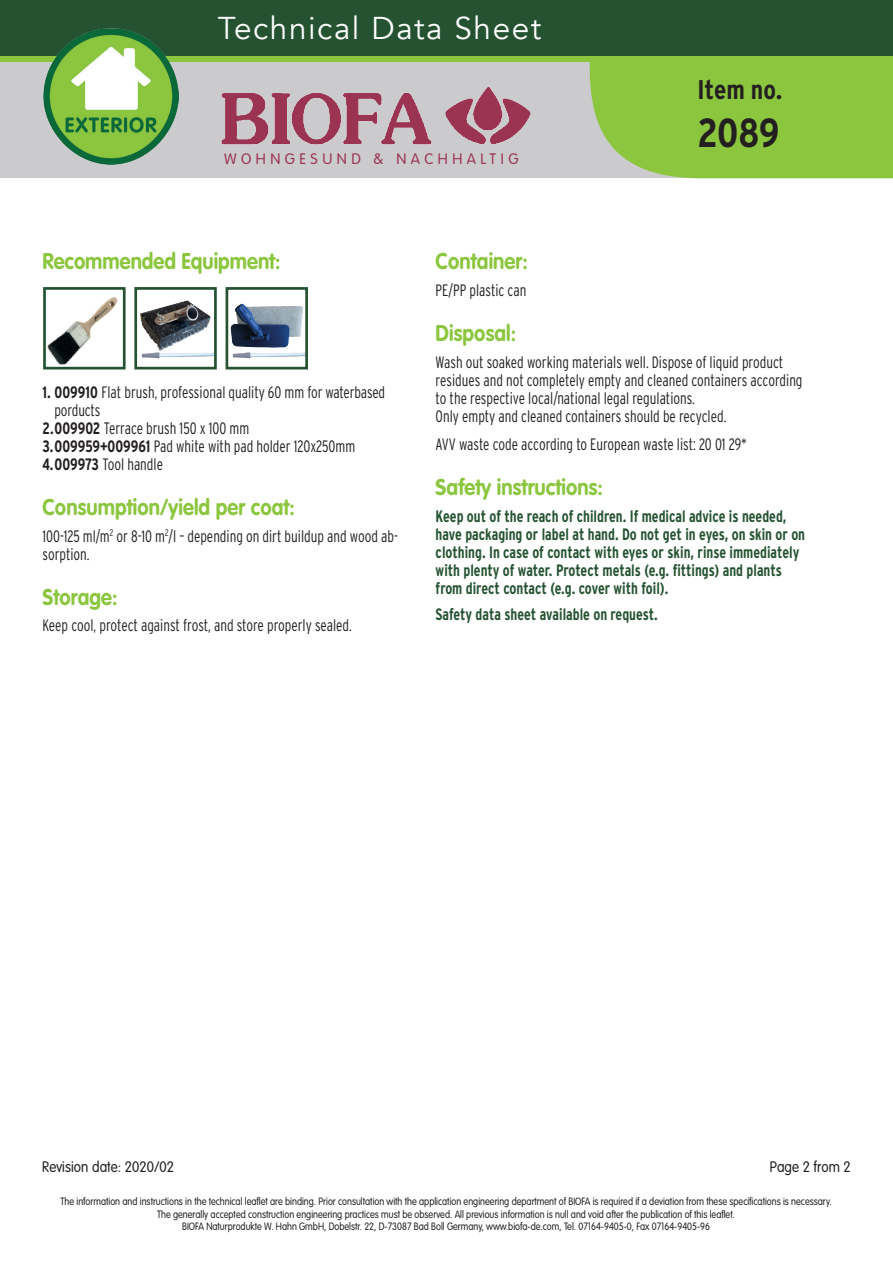
<style>
.page{position:relative;width:893px;height:1263px;background:#fff}
.page>*{position:absolute;margin:0;border:0;box-sizing:border-box;transform-origin:0 0}
.t1{font:700 condensed 40.5px "Interstate";color:#231f20}
.t2{font:31.5px "Avenir";letter-spacing:.05em;color:#fff}
.t3{font:700 condensed 27px "Interstate";color:#231f20}
.t4{font:700 22.5px "VAG Rounded Std";letter-spacing:.005em;color:#8bc63e;scale:.9 1}
.t5{font:300 condensed 16.5px/18px "Interstate";color:#231f20;scale:.9 1}
.t6{font:700 condensed 16.5px/18px "Interstate";color:#255332;scale:.9 1}
.t7{font:300 15px "VAG Rounded Std";letter-spacing:.005em;color:#231f20;scale:.9 1}
.t8{font:300 15px "VAG Rounded Std";letter-spacing:.3em;color:#9b3452}
.t9{font:300 10.5px/12.6px "VAG Rounded Std";color:#231f20;text-align:center;scale:.87 1}
.s1{font-weight:700}
</style>
<div class="page">
<img style="left:232px;top:352px;width:72px;height:7px">
<img style="left:141px;top:352px;width:72px;height:7px">
<div style="left:0;top:0;width:893px;height:178px;background:#cbcacd"></div>
<svg style="left:589px;top:62px;width:304px;height:117px;background:#90c649"></svg>
<svg style="left:0;top:55px;width:893px;height:7px;background:#7cb53c"></svg>
<div style="left:0;top:0;width:893px;height:55px;background:#255332"></div>
<img style="left:221px;top:87px;width:310px;height:58px">
<img style="left:43px;top:29px;width:136px;height:136px">
<div style="left:43px;top:287px;width:83px;height:82px;border:3px solid #255332"></div>
<div style="left:134px;top:287px;width:83px;height:82px;border:3px solid #255332"></div>
<img style="left:43px;top:292px;width:93px;height:78px">
<img style="left:140px;top:300px;width:71px;height:53px">
<div style="left:226px;top:287px;width:82px;height:82px;border:3px solid #255332"></div>
<img style="left:228px;top:298px;width:77px;height:54px">
<h2 class="t2" style="left:218px;top:9px;width:325px">Technical Data Sheet</h2>
<p class="t8" style="left:224px;top:150px;width:296px">WOHNGESUND &amp; NACHHALTIG</p>
<h3 class="t3" style="left:697px;top:73px;width:86px">Item no.</h3>
<h1 class="t1" style="left:697px;top:108px;width:84px">2089</h1>
<h3 class="t4" style="left:43px;top:248px;width:266px">Recommended Equipment:</h3>
<p class="t5" style="left:43px;top:383px;width:382px"><span class="s1">1. 009910</span> Flat brush, professional quality 60 mm for waterbased</p>
<p class="t5" style="left:55px;top:401px;width:52px">porducts</p>
<p class="t5" style="left:43px;top:419px;width:231px"><span class="s1">2.009902</span> Terrace brush 150 x 100 mm</p>
<p class="t5" style="left:43px;top:437px;width:349px"><span class="s1">3.009959+009961</span> Pad white with pad holder 120x250mm</p>
<p class="t5" style="left:43px;top:455px;width:135px"><span class="s1">4.009973</span> Tool handle</p>
<h3 class="t4" style="left:43px;top:494px;width:282px">Consumption/yield per coat:</h3>
<p class="t5" style="left:43px;top:527px;width:396px">100-125 ml/m<sup>2</sup> or 8-10 m<sup>2</sup>/l – depending on dirt buildup and wood ab&shy;sorption.</p>
<h3 class="t4" style="left:43px;top:584px;width:85px">Storage:</h3>
<p class="t5" style="left:43px;top:616px;width:345px">Keep cool, protect against frost, and store properly sealed.</p>
<h3 class="t4" style="left:436px;top:248px;width:104px">Container:</h3>
<p class="t5" style="left:436px;top:281px;width:102px">PE/PP plastic can</p>
<h3 class="t4" style="left:436px;top:320px;width:91px">Disposal:</h3>
<p class="t5" style="left:436px;top:353px;width:409px">Wash out soaked working materials well. Dispose of liquid product residues and not completely empty and cleaned containers according to the respective local/national legal regulations.<br>Only empty and cleaned containers should be recycled.</p>
<p class="t5" style="left:436px;top:435px;width:347px">AVV waste code according to European waste list: 20 01 29*</p>
<h3 class="t4" style="left:436px;top:474px;width:187px">Safety instructions:</h3>
<p class="t6" style="left:436px;top:507px;width:412px">Keep out of the reach of children. If medical advice is needed, have packaging or label at hand. Do not get in eyes, on skin or on clothing. In case of contact with eyes or skin, rinse immediately with plenty of water. Protect metals (e.g. fittings) and plants from direct contact (e.g. cover with foil).</p>
<p class="t6" style="left:436px;top:605px;width:248px">Safety data sheet available on request.</p>
<p class="t7" style="left:42px;top:1159px;width:148px">Revision date: 2020/02</p>
<p class="t7" style="left:770px;top:1159px;width:91px">Page 2 from 2</p>
<p class="t9" style="left:60px;top:1195px;width:888px">The information and instructions in the technical leaflet are binding. Prior consultation with the application engineering department of BIOFA is required if a deviation from these specifications is necessary.<br>The generally accepted construction engineering practices must be observed. All previous information is null and void after the publication of this leaflet.<br>BIOFA Naturprodukte W. Hahn GmbH, Dobelstr. 22, D-73087 Bad Boll Germany, www.biofa-de.com, Tel. 07164-9405-0, Fax 07164-9405-96</p>
</div>
